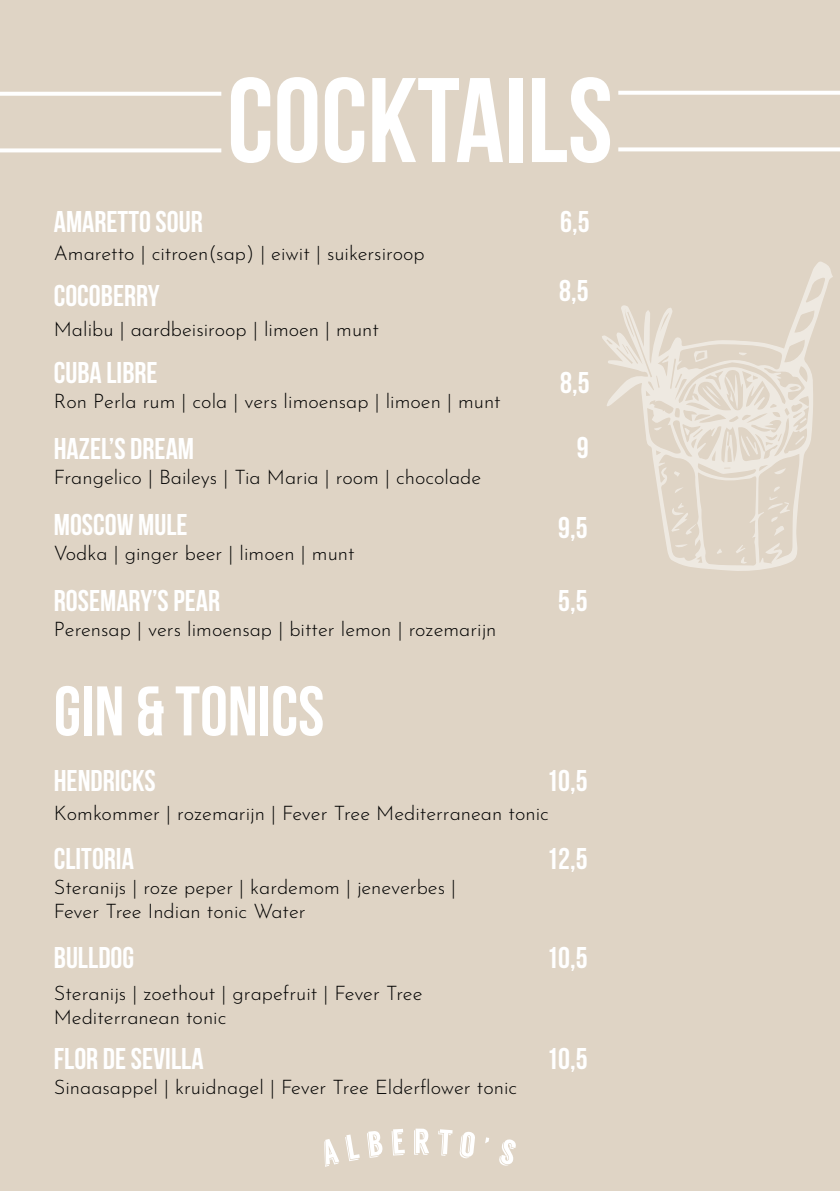
<style>
.page{position:relative;width:840px;height:1191px;background:#fff}
.page>*{position:absolute;margin:0;border:0;box-sizing:border-box;transform-origin:0 0}
.t1{font:700 120px "Bebas Neue";color:#fff}
.t2{font:700 70px "Bebas Neue";color:#fff}
.t3{font:700 30px "Bebas Neue";color:#fff}
.t4{font:100 20px "Josefin Sans";color:#000}
</style>
<div class="page">
<div style="left:0;top:0;width:839px;height:1191px;background:#dfd4c5"></div>
<svg style="left:0;top:92px;width:221px;height:4px"></svg>
<svg style="left:0;top:148px;width:221px;height:4px"></svg>
<svg style="left:618px;top:91px;width:221px;height:4px"></svg>
<svg style="left:618px;top:147px;width:221px;height:4px"></svg>
<svg style="left:485px;top:1137px;width:4px;height:6px"></svg>
<svg style="left:324px;top:1139px;width:15px;height:27px"></svg>
<svg style="left:345px;top:1134px;width:14px;height:27px"></svg>
<svg style="left:367px;top:1131px;width:15px;height:26px"></svg>
<svg style="left:391px;top:1129px;width:13px;height:26px"></svg>
<svg style="left:414px;top:1128px;width:15px;height:26px"></svg>
<svg style="left:438px;top:1129px;width:14px;height:26px"></svg>
<svg style="left:459px;top:1131px;width:16px;height:27px"></svg>
<svg style="left:499px;top:1139px;width:17px;height:26px"></svg>
<svg style="left:602px;top:261px;width:230px;height:310px"></svg>
<svg style="left:735px;top:545px;width:11px;height:18px"></svg>
<svg style="left:716px;top:548px;width:5px;height:6px"></svg>
<svg style="left:773px;top:468px;width:12px;height:8px"></svg>
<svg style="left:767px;top:486px;width:22px;height:50px"></svg>
<svg style="left:674px;top:544px;width:13px;height:4px"></svg>
<svg style="left:674px;top:487px;width:9px;height:6px"></svg>
<svg style="left:671px;top:471px;width:8px;height:6px"></svg>
<svg style="left:671px;top:503px;width:25px;height:31px"></svg>
<svg style="left:692px;top:350px;width:15px;height:12px"></svg>
<svg style="left:738px;top:352px;width:8px;height:4px"></svg>
<svg style="left:653px;top:427px;width:8px;height:4px"></svg>
<svg style="left:740px;top:435px;width:17px;height:21px"></svg>
<svg style="left:702px;top:374px;width:36px;height:35px"></svg>
<svg style="left:794px;top:436px;width:10px;height:9px"></svg>
<svg style="left:799px;top:418px;width:7px;height:5px"></svg>
<svg style="left:684px;top:428px;width:5px;height:7px"></svg>
<p class="t1" style="left:227px;top:55px;width:387px">COCKTAILS</p>
<p class="t3" style="left:54px;top:206px;width:150px">AMARETTO SOUR</p>
<p class="t3" style="left:560px;top:206px;width:31px">6,5</p>
<p class="t4" style="left:54px;top:238px;width:372px">Amaretto | citroen(sap) | eiwit | suikersiroop</p>
<p class="t3" style="left:54px;top:279px;width:107px">COCOBERRY</p>
<p class="t3" style="left:559px;top:274px;width:31px">8,5</p>
<p class="t4" style="left:54px;top:314px;width:326px">Malibu | aardbeisiroop | limoen | munt</p>
<p class="t3" style="left:54px;top:356px;width:105px">CUBA LIBRE</p>
<p class="t3" style="left:560px;top:366px;width:31px">8,5</p>
<p class="t4" style="left:54px;top:386px;width:448px">Ron Perla rum | cola | vers limoensap | limoen | munt</p>
<p class="t3" style="left:54px;top:432px;width:142px">HAZEL’S DREAM</p>
<p class="t3" style="left:576px;top:431px;width:13px">9</p>
<p class="t4" style="left:54px;top:462px;width:428px">Frangelico | Baileys | Tia Maria | room | chocolade</p>
<p class="t3" style="left:54px;top:508px;width:135px">MOSCOW MULE</p>
<p class="t3" style="left:558px;top:511px;width:31px">9,5</p>
<p class="t4" style="left:54px;top:538px;width:302px">Vodka | ginger beer | limoen | munt</p>
<p class="t3" style="left:54px;top:584px;width:168px">ROSEMARY’S PEAR</p>
<p class="t4" style="left:54px;top:614px;width:444px">Perensap | vers limoensap | bitter lemon | rozemarijn</p>
<p class="t2" style="left:54px;top:673px;width:272px">GIN &amp; TONICS</p>
<p class="t3" style="left:558px;top:584px;width:31px">5,5</p>
<p class="t3" style="left:54px;top:764px;width:103px">HENDRICKS</p>
<p class="t3" style="left:546px;top:764px;width:43px">10,5</p>
<p class="t4" style="left:54px;top:798px;width:496px">Komkommer | rozemarijn | Fever Tree Mediterranean tonic</p>
<p class="t3" style="left:54px;top:842px;width:81px">CLITORIA</p>
<p class="t3" style="left:546px;top:842px;width:43px">12,5</p>
<p class="t4" style="left:54px;top:872px;width:403px">Steranijs | roze peper | kardemom | jeneverbes |</p>
<p class="t4" style="left:54px;top:896px;width:253px">Fever Tree Indian tonic Water</p>
<p class="t3" style="left:54px;top:941px;width:82px">BULLDOG</p>
<p class="t3" style="left:546px;top:941px;width:43px">10,5</p>
<p class="t4" style="left:54px;top:978px;width:370px">Steranijs | zoethout | grapefruit | Fever Tree</p>
<p class="t4" style="left:54px;top:1002px;width:174px">Mediterranean tonic</p>
<p class="t3" style="left:54px;top:1042px;width:151px">FLOR DE SEVILLA</p>
<p class="t3" style="left:546px;top:1042px;width:43px">10,5</p>
<p class="t4" style="left:54px;top:1072px;width:464px">Sinaasappel | kruidnagel | Fever Tree Elderflower tonic</p>
</div>
